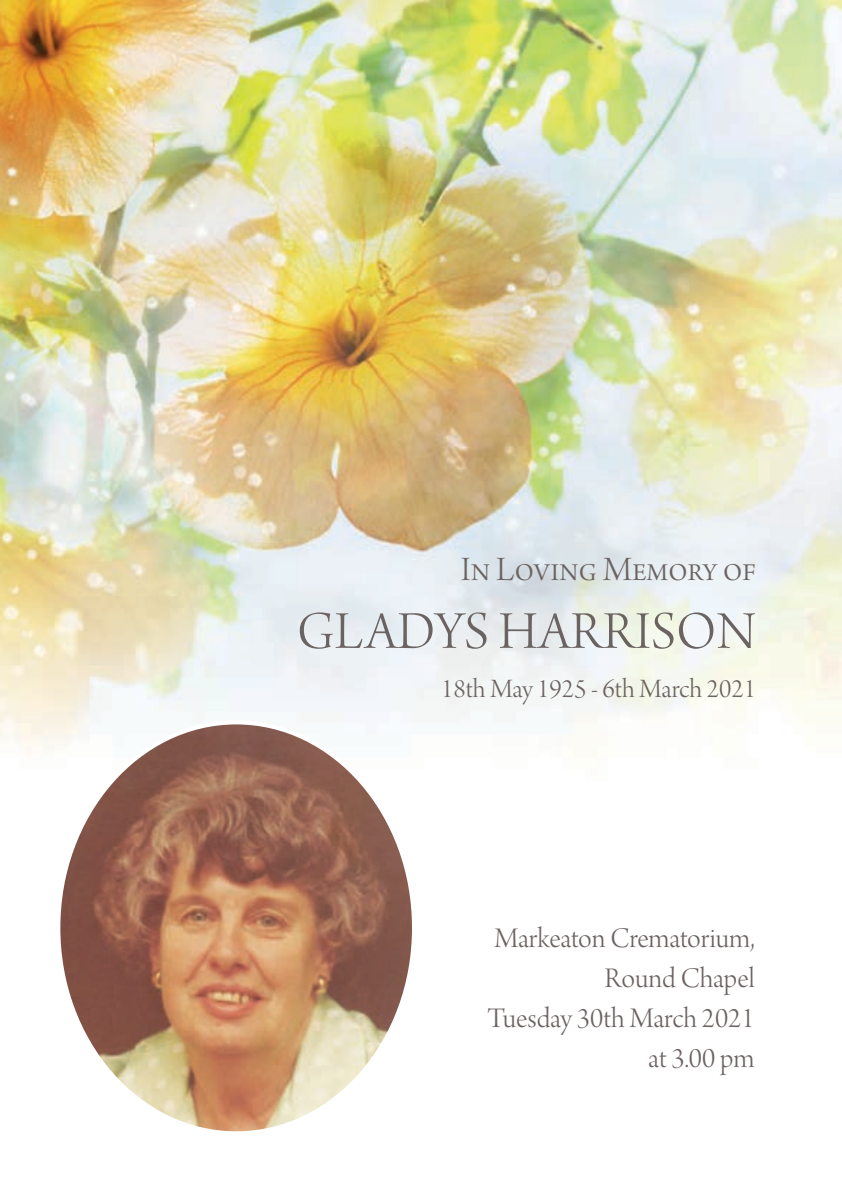
<style>
.page{position:relative;width:842px;height:1191px;background:#fff}
.page>*{position:absolute;margin:0;border:0;box-sizing:border-box;transform-origin:0 0}
.t1{font:56px "Arno Pro Light Display";letter-spacing:.01em;color:#6b6361}
.t2{font:36px "Arno Pro Light Display";color:#6b6361}
.t3{font:30px/40px "Arno Pro Light Display";letter-spacing:-.005em;color:#6b6361;text-align:right}
.t4{font:28px "Arno Pro Light Display";color:#6b6361}
</style>
<div class="page">
<img style="left:0;top:0;width:842px;height:755px">
<img style="left:58px;top:722px;width:356px;height:408px">
<p class="t2" style="left:461px;top:549px;width:297px">In Loving Memory of</p>
<h1 class="t1" style="left:297px;top:601px;width:460px">GLADYS HARRISON</h1>
<p class="t4" style="left:441px;top:673px;width:316px">18th May 1925 - 6th March 2021</p>
<p class="t3" style="left:487px;top:920px;width:269px">Markeaton Crematorium,<br>Round Chapel<br>Tuesday 30th March 2021 at 3.00 pm</p>
</div>
